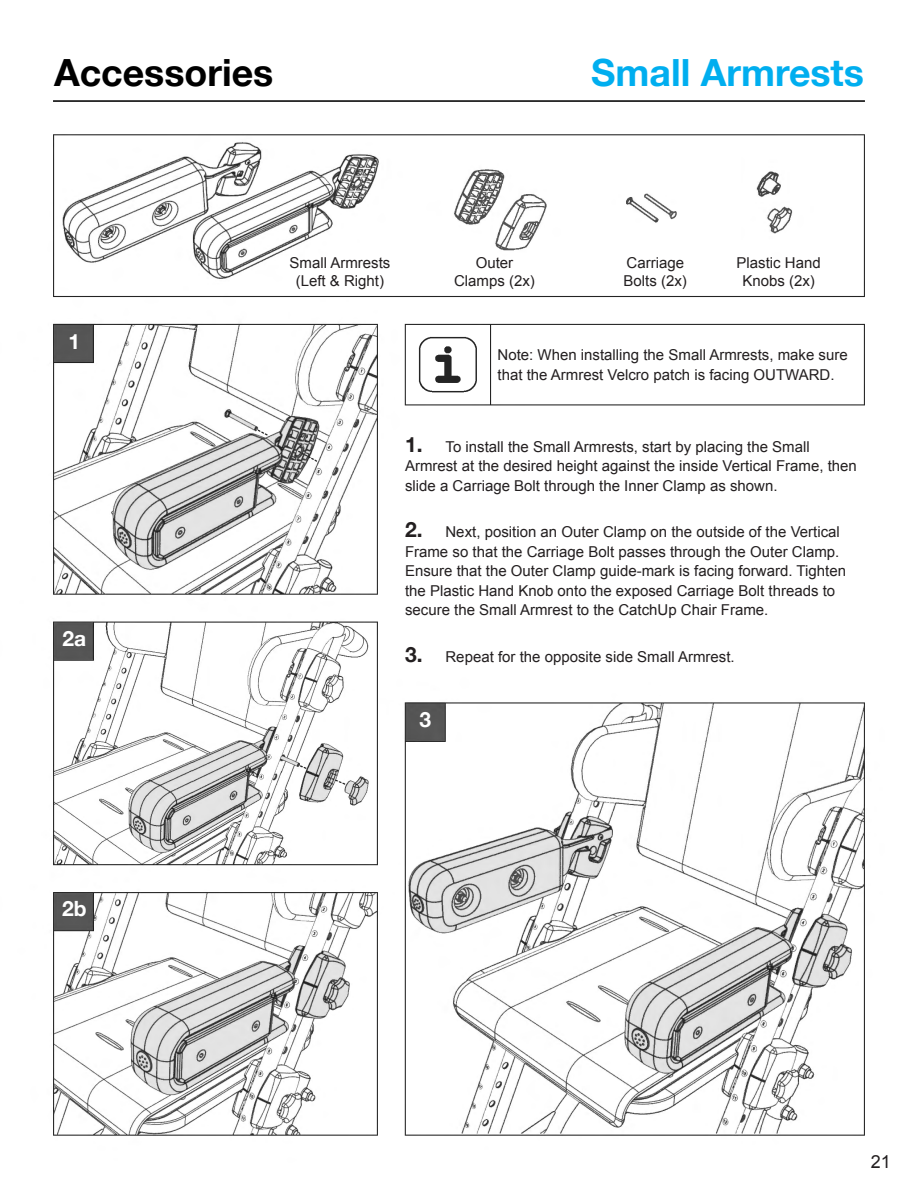
<style>
.page{position:relative;width:918px;height:1188px;background:#fff}
.page>*{position:absolute;margin:0;border:0;box-sizing:border-box;transform-origin:0 0}
.t1{font:700 37.5px "Helvetica Neue";color:#00aeef}
.t2{font:700 37.5px "Helvetica Neue";color:#000}
.t3{font:700 21px "Helvetica Neue";color:#fff}
.t4{font:18px "Arial";color:#231f20}
.t5{font:15px/19.5px "Arial";color:#231f20}
.s1{font-family:"Helvetica Neue";font-weight:700;font-size:21px}
</style>
<div class="page">
<img style="left:53px;top:100px;width:812px;height:1036px">
<h1 class="t2" style="left:54px;top:43px;width:221px">Accessories</h1>
<h1 class="t1" style="left:591px;top:43px;width:274px">Small Armrests</h1>
<h2 class="t3" style="left:69px;top:325px;width:13px">1</h2>
<h2 class="t3" style="left:62px;top:622px;width:25px">2a</h2>
<h2 class="t3" style="left:62px;top:892px;width:26px">2b</h2>
<p class="t5" style="left:290px;top:254px;width:102px;line-height:18px;text-align:center">Small Armrests (Left &amp; Right)</p>
<p class="t5" style="left:454px;top:254px;width:82px;line-height:18px;text-align:center">Outer<br>Clamps (2x)</p>
<p class="t5" style="left:624px;top:254px;width:65px;line-height:18px">Carriage<br>Bolts (2x)</p>
<p class="t5" style="left:737px;top:254px;width:86px;line-height:18px;text-align:center">Plastic Hand<br>Knobs (2x)</p>
<p class="t5" style="left:498px;top:345px;width:352px">Note: When installing the Small Armrests, make sure that the Armrest Velcro patch is facing OUTWARD.</p>
<p class="t5" style="left:405px;top:437px;width:453px"><span class="s1">1.</span> To install the Small Armrests, start by placing the Small<br>Armrest at the desired height against the inside Vertical Frame, then slide a Carriage Bolt through the Inner Clamp as shown.</p>
<p class="t5" style="left:405px;top:522px;width:443px"><span class="s1">2.</span> Next, position an Outer Clamp on the outside of the Vertical Frame so that the Carriage Bolt passes through the Outer Clamp.<br>Ensure that the Outer Clamp guide-mark is facing forward. Tighten the Plastic Hand Knob onto the exposed Carriage Bolt threads to secure the Small Armrest to the CatchUp Chair Frame.</p>
<p class="t5" style="left:405px;top:647px;width:331px"><span class="s1">3.</span> Repeat for the opposite side Small Armrest.</p>
<h2 class="t3" style="left:420px;top:703px;width:13px">3</h2>
<p class="t4" style="left:871px;top:1150px;width:22px">21</p>
</div>
